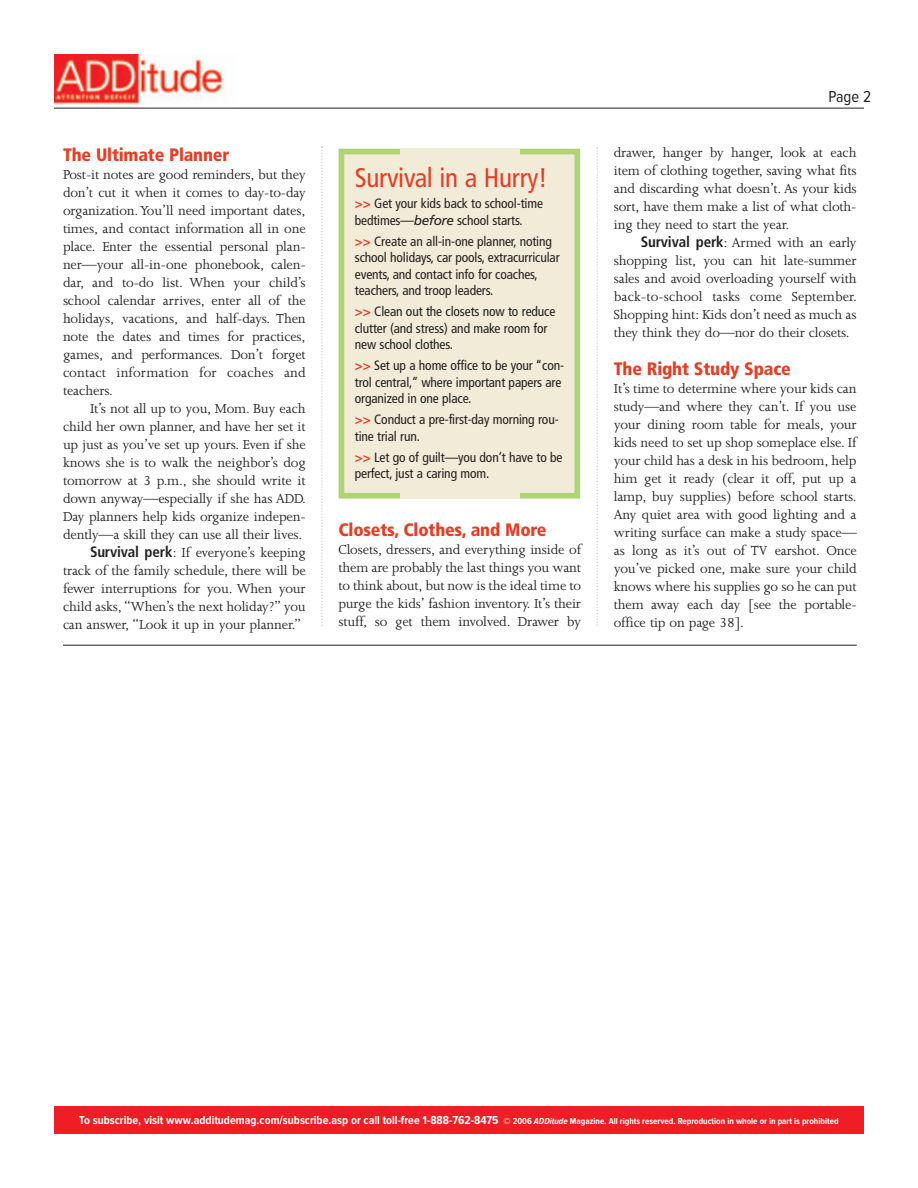
<style>
.page{position:relative;width:918px;height:1188px;background:#fff}
.page>*{position:absolute;margin:0;border:0;box-sizing:border-box;transform-origin:0 0}
.t1{font:condensed 27px "Frutiger";letter-spacing:-.01em;color:#e53e25}
.t2{font:900 condensed 18px "Frutiger";letter-spacing:-.01em;color:#e53e25}
.t3{font:16.5px "Proxima Nova Cond";color:#231f20}
.t4{font:15px/18px "Joanna";letter-spacing:-.01em;color:#231f20;text-align:justify}
.t5{font:condensed 13.5px/16.5px "Frutiger";letter-spacing:-.01em;color:#231f20}
.t6{font:700 12px "Proxima Nova Cond";color:#fff}
.s1{font-family:"Frutiger";font-weight:700;font-stretch:condensed}
.s2{font-weight:900;color:#e53e25}
.s3{font-style:italic;font-stretch:normal}
.s4{font-size:9px}
.s5{font-style:italic;font-size:9px}
</style>
<div class="page">
<div style="left:54px;top:1106px;width:810px;height:28px;background:#ee1e24"></div>
<img style="left:54px;top:54px;width:171px;height:50px">
<hr style="left:54px;top:108px;width:810px;height:1px;background:#231f20">
<svg style="left:321px;top:146px;width:2px;height:480px"></svg>
<svg style="left:597px;top:147px;width:1px;height:479px"></svg>
<hr style="left:63px;top:645px;width:794px;height:1px;background:#231f20">
<div style="left:341px;top:152px;width:236px;height:344px;background:#f1ebd8"></div>
<div style="left:339px;top:149px;width:241px;height:350px;border:6px solid #aed475"></div>
<div style="left:401px;top:149px;width:119px;height:350px;background:#f1ebd8"></div>
<p class="t2" style="left:63px;top:147px;width:168px">The Ultimate Planner</p>
<p class="t4" style="left:63px;top:166px;width:244px">Post-it notes are good reminders, but they don’t cut it when it comes to day-to-day organization.You’ll need important dates, times, and contact information all in one place. Enter the essential personal plan&shy;ner—your all-in-one phonebook, calen&shy;dar, and to-do list. When your child’s school calendar arrives, enter all of the holidays, vacations, and half-days. Then note the dates and times for practices, games, and performances. Don’t forget contact information for coaches and teachers.</p>
<p class="t4" style="left:90px;top:400px;width:217px">It’s not all up to you, Mom. Buy each</p>
<p class="t4" style="left:63px;top:418px;width:244px">child her own planner, and have her set it</p>
<p class="t4" style="left:63px;top:436px;width:244px">up just as you’ve set up yours. Even if she</p>
<p class="t4" style="left:63px;top:454px;width:244px">knows she is to walk the neighbor’s dog</p>
<p class="t4" style="left:63px;top:472px;width:244px">tomorrow at 3 p.m., she should write it</p>
<p class="t4" style="left:63px;top:490px;width:244px">down anyway—especially if she has ADD.</p>
<p class="t4" style="left:63px;top:508px;width:244px">Day planners help kids organize indepen-</p>
<p class="t4" style="left:63px;top:526px;width:241px">dently—a skill they can use all their lives.</p>
<p class="t4" style="left:90px;top:544px;width:217px"><span class="s1">Survival perk</span>: If everyone’s keeping</p>
<p class="t4" style="left:63px;top:562px;width:244px">track of the family schedule, there will be</p>
<p class="t4" style="left:63px;top:580px;width:244px">fewer interruptions for you. When your</p>
<p class="t4" style="left:63px;top:598px;width:244px">child asks, “When’s the next holiday?” you</p>
<p class="t4" style="left:63px;top:616px;width:240px">can answer, “Look it up in your planner.”</p>
<h1 class="t1" style="left:355px;top:167px;width:194px">Survival in a Hurry!</h1>
<p class="t5" style="left:355px;top:196px;width:190px"><span class="s2">&gt;&gt;</span> Get your kids back to school-time bedtimes—<span class="s3">before</span> school starts.</p>
<p class="t5" style="left:355px;top:234px;width:206px"><span class="s2">&gt;&gt;</span> Create an all-in-one planner, noting school holidays, car pools, extracurricular events, and contact info for coaches, teachers, and troop leaders.</p>
<p class="t5" style="left:355px;top:304px;width:202px"><span class="s2">&gt;&gt;</span> Clean out the closets now to reduce clutter (and stress) and make room for new school clothes.</p>
<p class="t5" style="left:355px;top:358px;width:211px"><span class="s2">&gt;&gt;</span> Set up a home office to be your “con&shy;trol central,” where important papers are organized in one place.</p>
<p class="t5" style="left:355px;top:412px;width:205px"><span class="s2">&gt;&gt;</span> Conduct a pre-first-day morning rou&shy;tine trial run.</p>
<p class="t5" style="left:355px;top:450px;width:209px"><span class="s2">&gt;&gt;</span> Let go of guilt—you don’t have to be perfect, just a caring mom.</p>
<p class="t2" style="left:338px;top:523px;width:210px">Closets, Clothes, and More</p>
<p class="t4" style="left:338px;top:542px;width:244px">Closets, dressers, and everything inside of them are probably the last things you want to think about, but now is the ideal time to purge the kids’ fashion inventory. It’s their stuff, so get them involved. Drawer by</p>
<p class="t3" style="left:828px;top:91px;width:44px">Page 2</p>
<p class="t4" style="left:614px;top:145px;width:244px">drawer, hanger by hanger, look at each item of clothing together, saving what fits and discarding what doesn’t. As your kids sort, have them make a list of what cloth&shy;ing they need to start the year.</p>
<p class="t4" style="left:614px;top:235px;width:245px;text-indent:27px"><span class="s1">Survival perk</span>: Armed with an early shopping list, you can hit late-summer sales and avoid overloading yourself with back-to-school tasks come September.<br>Shopping hint: Kids don’t need as much as they think they do—nor do their closets.</p>
<p class="t2" style="left:614px;top:361px;width:179px">The Right Study Space</p>
<p class="t4" style="left:614px;top:380px;width:244px">It’s time to determine where your kids can study—and where they can’t. If you use your dining room table for meals, your kids need to set up shop someplace else. If your child has a desk in his bedroom, help him get it ready (clear it off, put up a lamp, buy supplies) before school starts.<br>Any quiet area with good lighting and a writing surface can make a study space— as long as it’s out of TV earshot. Once you’ve picked one, make sure your child knows where his supplies go so he can put them away each day [see the portable&shy;office tip on page 38].</p>
<p class="t6" style="left:79px;top:1116px;width:761px">To subscribe, visit www.additudemag.com/subscribe.asp or call toll-free 1-888-762-8475 <span class="s4">© 2006</span> <span class="s5">ADDitude</span> <span class="s4">Magazine. All rights reserved. Reproduction in whole or in part is prohibited</span></p>
</div>
